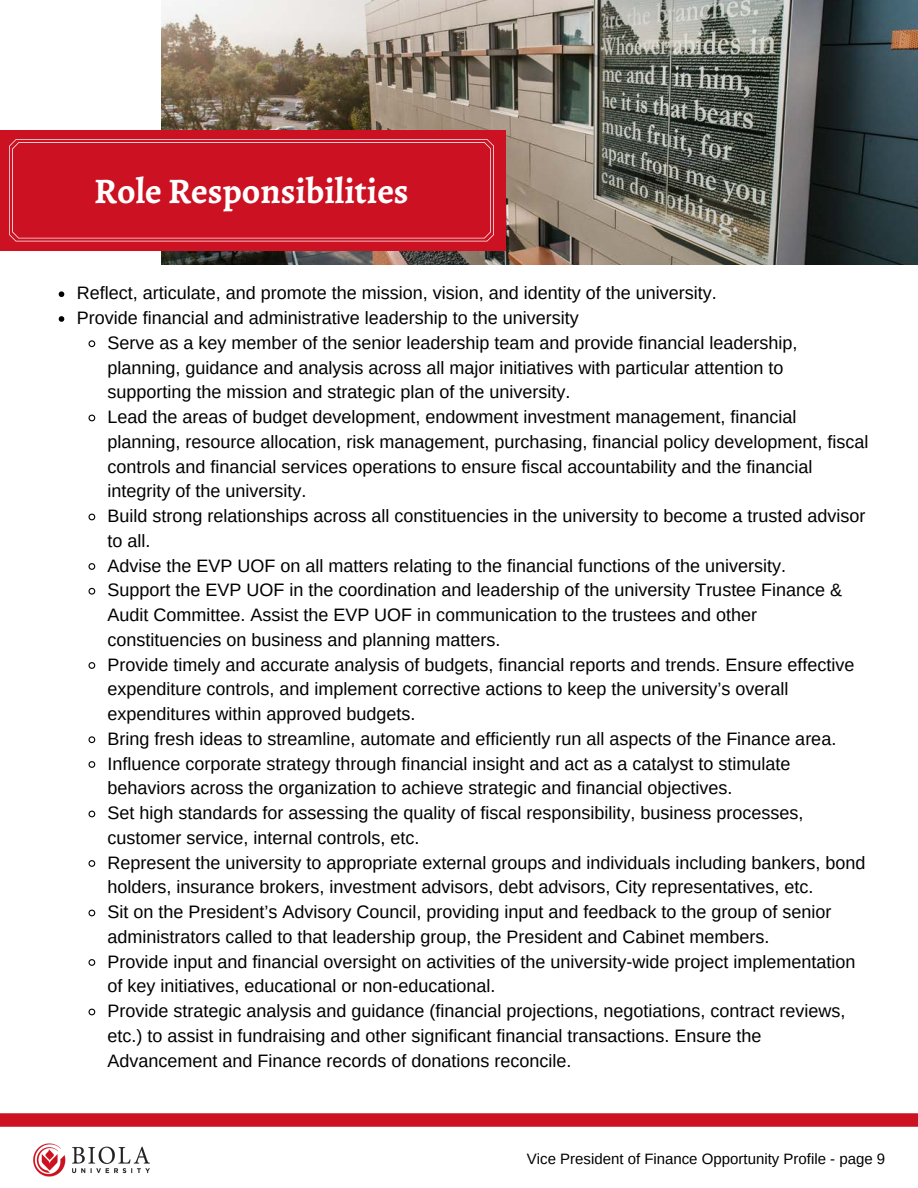
<style>
.page{position:relative;width:918px;height:1188px;background:#fff}
.page>*{position:absolute;margin:0;border:0;box-sizing:border-box;transform-origin:0 0}
.t1{font:700 36px "Alegreya";color:#fff}
.t2{font:18px/24.8px "Arimo";color:#000}
.t3{font:15px "Arimo";color:#000}
</style>
<div class="page">
<img style="left:161px;top:0;width:757px;height:264px">
<div style="left:0;top:131px;width:505px;height:120px;background:#c12"></div>
<svg style="left:9px;top:139px;width:485px;height:102px"></svg>
<svg style="left:59px;top:291px;width:5px;height:6px"></svg>
<svg style="left:59px;top:316px;width:5px;height:6px"></svg>
<svg style="left:88px;top:340px;width:8px;height:8px"></svg>
<svg style="left:88px;top:414px;width:8px;height:8px"></svg>
<svg style="left:88px;top:513px;width:8px;height:8px"></svg>
<svg style="left:88px;top:563px;width:8px;height:7px"></svg>
<svg style="left:88px;top:587px;width:8px;height:8px"></svg>
<svg style="left:88px;top:662px;width:8px;height:7px"></svg>
<svg style="left:88px;top:736px;width:8px;height:8px"></svg>
<svg style="left:88px;top:761px;width:8px;height:7px"></svg>
<svg style="left:88px;top:810px;width:8px;height:8px"></svg>
<svg style="left:88px;top:860px;width:8px;height:7px"></svg>
<svg style="left:88px;top:909px;width:8px;height:8px"></svg>
<svg style="left:88px;top:959px;width:8px;height:7px"></svg>
<svg style="left:88px;top:1008px;width:8px;height:8px"></svg>
<img style="left:33px;top:1143px;width:117px;height:34px">
<div style="left:0;top:1113px;width:918px;height:14px;background:#c12"></div>
<p class="t1" style="left:94px;top:166px;width:316px">Role Responsibilities</p>
<p class="t2" style="left:77px;top:281px;width:641px">Reflect, articulate, and promote the mission, vision, and identity of the university.</p>
<p class="t2" style="left:77px;top:305px;width:503px">Provide financial and administrative leadership to the university</p>
<p class="t2" style="left:108px;top:330px;width:691px">Serve as a key member of the senior leadership team and provide financial leadership, planning, guidance and analysis across all major initiatives with particular attention to supporting the mission and strategic plan of the university.</p>
<p class="t2" style="left:108px;top:404px;width:762px">Lead the areas of budget development, endowment investment management, financial planning, resource allocation, risk management, purchasing, financial policy development, fiscal controls and financial services operations to ensure fiscal accountability and the financial integrity of the university.</p>
<p class="t2" style="left:108px;top:503px;width:759px">Build strong relationships across all constituencies in the university to become a trusted advisor to all.</p>
<p class="t2" style="left:108px;top:553px;width:680px">Advise the EVP UOF on all matters relating to the financial functions of the university.</p>
<p class="t2" style="left:108px;top:578px;width:736px">Support the EVP UOF in the coordination and leadership of the university Trustee Finance &amp;<br>Audit Committee. Assist the EVP UOF in communication to the trustees and other constituencies on business and planning matters.</p>
<p class="t2" style="left:108px;top:652px;width:748px">Provide timely and accurate analysis of budgets, financial reports and trends. Ensure effective expenditure controls, and implement corrective actions to keep the university’s overall expenditures within approved budgets.</p>
<p class="t2" style="left:108px;top:726px;width:730px">Bring fresh ideas to streamline, automate and efficiently run all aspects of the Finance area.</p>
<p class="t2" style="left:108px;top:751px;width:684px">Influence corporate strategy through financial insight and act as a catalyst to stimulate behaviors across the organization to achieve strategic and financial objectives.</p>
<p class="t2" style="left:108px;top:800px;width:697px">Set high standards for assessing the quality of fiscal responsibility, business processes, customer service, internal controls, etc.</p>
<p class="t2" style="left:108px;top:850px;width:760px">Represent the university to appropriate external groups and individuals including bankers, bond holders, insurance brokers, investment advisors, debt advisors, City representatives, etc.</p>
<p class="t2" style="left:108px;top:899px;width:725px">Sit on the President’s Advisory Council, providing input and feedback to the group of senior administrators called to that leadership group, the President and Cabinet members.</p>
<p class="t2" style="left:108px;top:949px;width:749px">Provide input and financial oversight on activities of the university-wide project implementation of key initiatives, educational or non-educational.</p>
<p class="t2" style="left:108px;top:998px;width:739px">Provide strategic analysis and guidance (financial projections, negotiations, contract reviews, etc.) to assist in fundraising and other significant financial transactions. Ensure the<br>Advancement and Finance records of donations reconcile.</p>
<p class="t3" style="left:527px;top:1151px;width:360px">Vice President of Finance Opportunity Profile - page 9</p>
</div>
